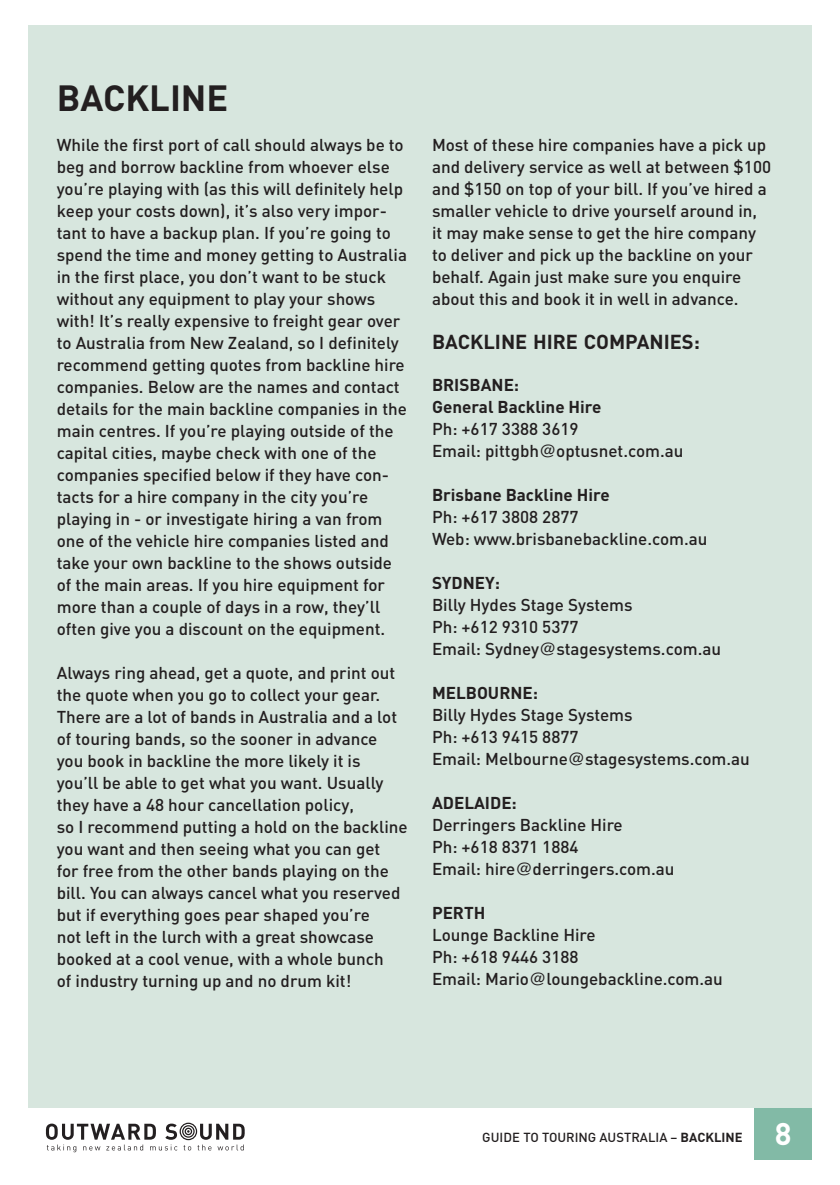
<style>
.page{position:relative;width:840px;height:1185px;background:#fff}
.page>*{position:absolute;margin:0;border:0;box-sizing:border-box;transform-origin:0 0}
.t1{font:700 36px "DIN";color:#231f20}
.t2{font:700 30.8px "DIN";color:#fff}
.t3{font:700 20px "DIN";color:#231f20}
.t4{font:500 17px/22px "DIN";color:#231f20}
.t5{font:700 17px/22px "DIN";color:#231f20}
.t6{font:500 13px "DIN";color:#231f20}
.s1{font-family:"Helvetica";font-weight:400}
.s2{font-weight:700}
</style>
<div class="page">
<div style="left:28px;top:26px;width:783px;height:1133px;background:#d7e6de"></div>
<div style="left:28px;top:1108px;width:783px;height:59px;background:#fff"></div>
<svg style="left:46px;top:1123px;width:199px;height:29px"></svg>
<div style="left:753px;top:1108px;width:58px;height:51px;background:#82baa6"></div>
<h1 class="t1" style="left:57px;top:85px;width:173px">BACKLINE</h1>
<p class="t4" style="left:57px;top:135px;width:351px">While the first port of call should always be to beg and borrow backline from whoever else you’re playing with (as this will definitely help keep your costs down), it’s also very impor&shy;tant to have a backup plan. If you’re going to spend the time and money getting to Australia in the first place, you don’t want to be stuck without any equipment to play your shows with! It’s really expensive to freight gear over to Australia from New Zealand, so I definitely recommend getting quotes from backline hire companies. Below are the names and contact details for the main backline companies in the main centres. If you’re playing outside of the capital cities, maybe check with one of the companies specified below if they have con&shy;tacts for a hire company in the city you’re playing in - or investigate hiring a van from one of the vehicle hire companies listed and take your own backline to the shows outside of the main areas. If you hire equipment for more than a couple of days in a row, they’ll often give you a discount on the equipment.</p>
<p class="t4" style="left:57px;top:663px;width:352px">Always ring ahead, get a quote, and print out the quote when you go to collect your gear.<br>There are a lot of bands in Australia and a lot of touring bands, so the sooner in advance you book in backline the more likely it is<br>you’ll be able to get what you want. Usually they have a 48 hour cancellation policy,<br>so I recommend putting a hold on the backline you want and then seeing what you can get<br>for free from the other bands playing on the bill. You can always cancel what you reserved but if everything goes pear shaped you’re<br>not left in the lurch with a great showcase booked at a cool venue, with a whole bunch<br>of industry turning up and no drum kit!</p>
<p class="t4" style="left:432px;top:135px;width:340px">Most of these hire companies have a pick up and delivery service as well at between $100 and $150 on top of your bill. If you’ve hired a smaller vehicle to drive yourself around in, it may make sense to get the hire company to deliver and pick up the backline on your behalf. Again just make sure you enquire about this and book it in well in advance.</p>
<p class="t3" style="left:432px;top:334px;width:269px">BACKLINE HIRE COMPANIES:</p>
<p class="t5" style="left:432px;top:375px;width:171px">BRISBANE:<br>General Backline Hire</p>
<p class="t4" style="left:432px;top:419px;width:253px">Ph: +617 3388 3619<br>Email: pittgbh<span class="s1">@</span>optusnet.com.au</p>
<p class="t5" style="left:432px;top:485px;width:179px">Brisbane Backline Hire</p>
<p class="t4" style="left:432px;top:507px;width:277px">Ph: +617 3808 2877<br>Web: www.brisbanebackline.com.au</p>
<p class="t5" style="left:432px;top:573px;width:69px">SYDNEY:</p>
<p class="t4" style="left:432px;top:595px;width:290px">Billy Hydes Stage Systems<br>Ph: +612 9310 5377<br>Email: Sydney<span class="s1">@</span>stagesystems.com.au</p>
<p class="t5" style="left:432px;top:683px;width:107px">MELBOURNE:</p>
<p class="t4" style="left:432px;top:705px;width:319px">Billy Hydes Stage Systems<br>Ph: +613 9415 8877<br>Email: Melbourne<span class="s1">@</span>stagesystems.com.au</p>
<p class="t5" style="left:432px;top:793px;width:86px">ADELAIDE:</p>
<p class="t4" style="left:432px;top:815px;width:244px">Derringers Backline Hire<br>Ph: +618 8371 1884<br>Email: hire<span class="s1">@</span>derringers.com.au</p>
<p class="t5" style="left:432px;top:903px;width:55px">PERTH</p>
<p class="t4" style="left:432px;top:925px;width:292px">Lounge Backline Hire<br>Ph: +618 9446 3188<br>Email: Mario<span class="s1">@</span>loungebackline.com.au</p>
<p class="t6" style="left:482px;top:1132px;width:262px">GUIDE TO TOURING AUSTRALIA – <span class="s2">BACKLINE</span></p>
<h2 class="t2" style="left:774px;top:1123px;width:18px">8</h2>
</div>
